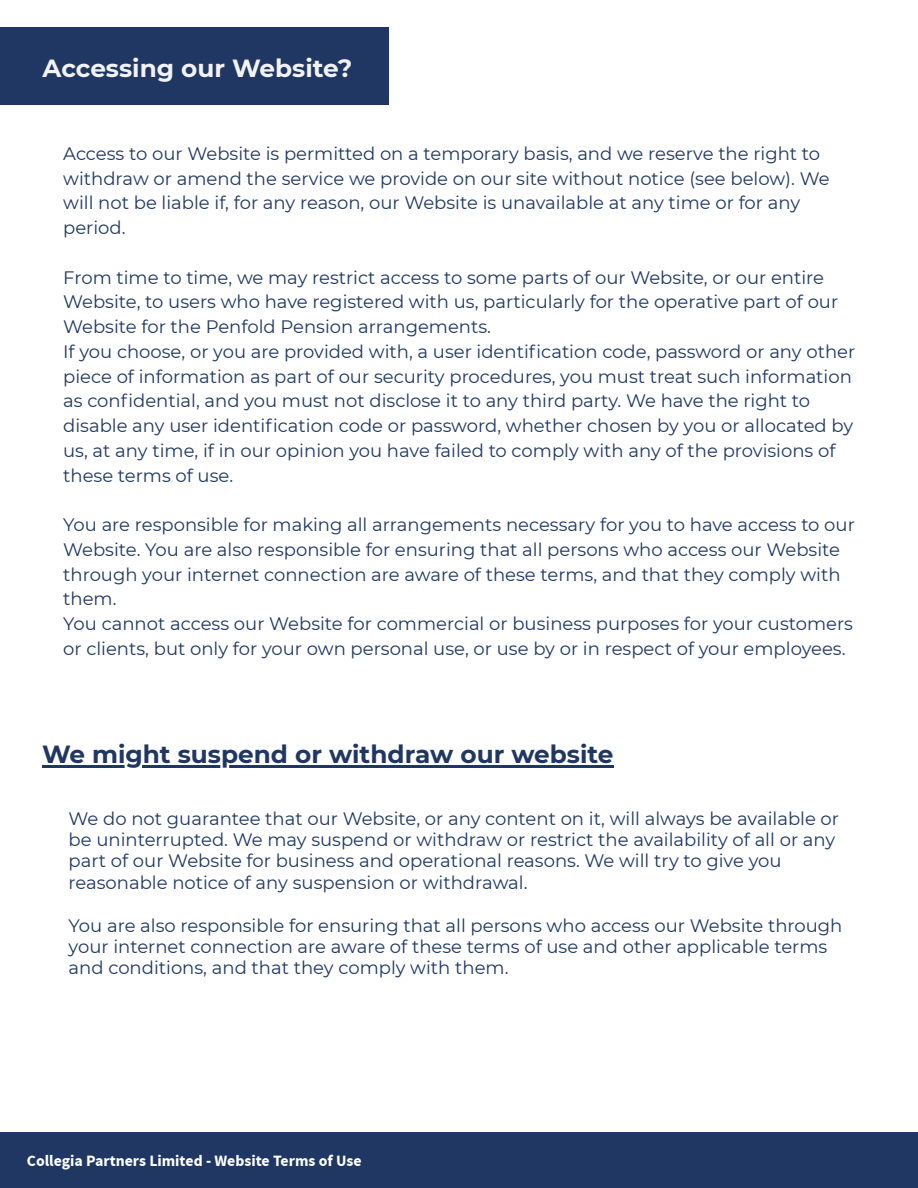
<style>
.page{position:relative;width:918px;height:1188px;background:#fff}
.page>*{position:absolute;margin:0;border:0;box-sizing:border-box;transform-origin:0 0}
.t1{font:700 24.75px "Montserrat";color:#1f3762}
.t2{font:700 24.75px "Montserrat";color:#f2f2f2}
.t3{font:18px/24.8px "Montserrat";color:#1f3762}
.t4{font:700 15.75px "Source Sans Pro";color:#fff}
</style>
<div class="page">
<div style="left:0;top:1133px;width:918px;height:55px;background:#1f3762"></div>
<div style="left:0;top:27px;width:389px;height:78px;background:#1f3762"></div>
<hr style="left:42px;top:765px;width:571px;height:2px;background:#1f3762">
<h1 class="t2" style="left:43px;top:53px;width:311px">Accessing our Website?</h1>
<p class="t3" style="left:63px;top:141px;width:768px">Access to our Website is permitted on a temporary basis, and we reserve the right to withdraw or amend the service we provide on our site without notice (see below). We will not be liable if, for any reason, our Website is unavailable at any time or for any period.</p>
<p class="t3" style="left:63px;top:265px;width:794px">From time to time, we may restrict access to some parts of our Website, or our entire Website, to users who have registered with us, particularly for the operative part of our Website for the Penfold Pension arrangements.<br>If you choose, or you are provided with, a user identification code, password or any other piece of information as part of our security procedures, you must treat such information as confidential, and you must not disclose it to any third party. We have the right to disable any user identification code or password, whether chosen by you or allocated by us, at any time, if in our opinion you have failed to comply with any of the provisions of these terms of use.</p>
<p class="t3" style="left:63px;top:512px;width:793px">You are responsible for making all arrangements necessary for you to have access to our Website. You are also responsible for ensuring that all persons who access our Website through your internet connection are aware of these terms, and that they comply with them.<br>You cannot access our Website for commercial or business purposes for your customers or clients, but only for your own personal use, or use by or in respect of your employees.</p>
<h1 class="t1" style="left:42px;top:739px;width:573px">We might suspend or withdraw our website</h1>
<p class="t3" style="left:69px;top:808px;width:772px;line-height:21.3px">We do not guarantee that our Website, or any content on it, will always be available or be uninterrupted. We may suspend or withdraw or restrict the availability of all or any part of our Website for business and operational reasons. We will try to give you reasonable notice of any suspension or withdrawal.</p>
<p class="t3" style="left:69px;top:914px;width:775px;line-height:21.3px">You are also responsible for ensuring that all persons who access our Website through your internet connection are aware of these terms of use and other applicable terms and conditions, and that they comply with them.</p>
<p class="t4" style="left:27px;top:1150px;width:336px">Collegia Partners Limited - Website Terms of Use</p>
</div>
